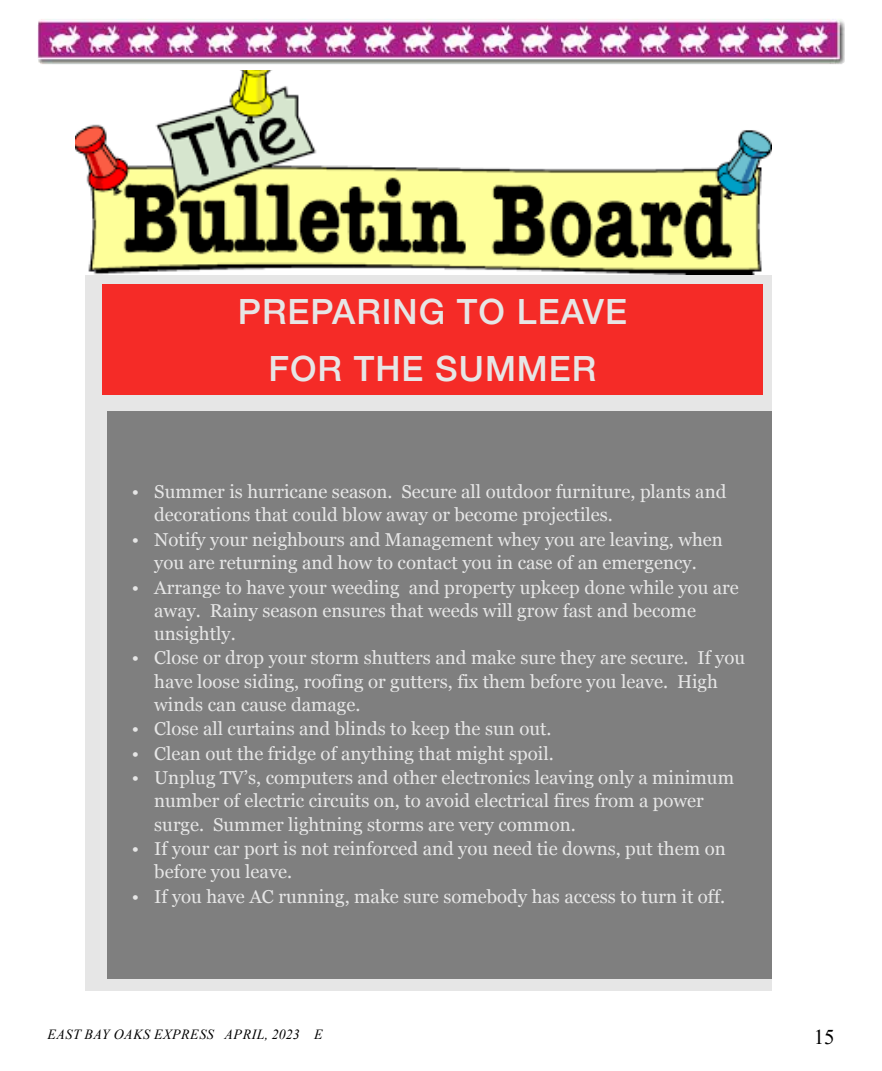
<style>
.page{position:relative;width:882px;height:1071px;background:#fff}
.page>*{position:absolute;margin:0;border:0;box-sizing:border-box;transform-origin:0 0}
.t1{font:500 34.82px/57.1px "Helvetica Neue";letter-spacing:.03em;color:#e6e6e6;text-align:center}
.t2{font:21px "Times New Roman";color:#000}
.t3{font:18.55px/23.3px "Georgia";color:#e6e6e6}
.t4{font:italic 14px "Times New Roman";letter-spacing:.035em;color:#000}
</style>
<div class="page">
<img style="left:38px;top:19px;width:807px;height:45px">
<div style="left:85px;top:84px;width:686px;height:907px;background:#e6e6e6"></div>
<div style="left:102px;top:285px;width:661px;height:110px;background:#f52b27"></div>
<div style="left:107px;top:411px;width:664px;height:568px;background:#7f7f7f"></div>
<img style="left:76px;top:71px;width:695px;height:204px">
<h1 class="t1" style="left:238px;top:280px;width:391px">PREPARING TO LEAVE<br>FOR THE SUMMER</h1>
<p class="t3" style="left:154px;top:479px;width:574px;text-indent:-22px">• Summer is hurricane season. Secure all outdoor furniture, plants and decorations that could blow away or become projectiles.</p>
<p class="t3" style="left:132px;top:527px;width:593px;text-align:center">• Notify your neighbours and Management whey you are leaving, when you are returning and how to contact you in case of an emergency.</p>
<p class="t3" style="left:154px;top:575px;width:586px;text-indent:-22px">• Arrange to have your weeding and property upkeep done while you are away. Rainy season ensures that weeds will grow fast and become unsightly.</p>
<p class="t3" style="left:154px;top:646px;width:592px;text-indent:-22px">• Close or drop your storm shutters and make sure they are secure. If you have loose siding, roofing or gutters, fix them before you leave. High winds can cause damage.</p>
<p class="t3" style="left:132px;top:717px;width:421px">• Close all curtains and blinds to keep the sun out.</p>
<p class="t3" style="left:132px;top:741px;width:423px">• Clean out the fridge of anything that might spoil.</p>
<p class="t3" style="left:154px;top:765px;width:581px;text-indent:-22px">• Unplug TV’s, computers and other electronics leaving only a minimum number of electric circuits on, to avoid electrical fires from a power surge. Summer lightning storms are very common.</p>
<p class="t3" style="left:154px;top:836px;width:573px;text-indent:-22px">• If your car port is not reinforced and you need tie downs, put them on before you leave.</p>
<p class="t3" style="left:132px;top:884px;width:595px">• If you have AC running, make sure somebody has access to turn it off.</p>
<p class="t4" style="left:47px;top:1024px;width:277px">EAST BAY OAKS EXPRESS APRIL, 2023 E</p>
<p class="t2" style="left:814px;top:1022px;width:22px">15</p>
</div>
